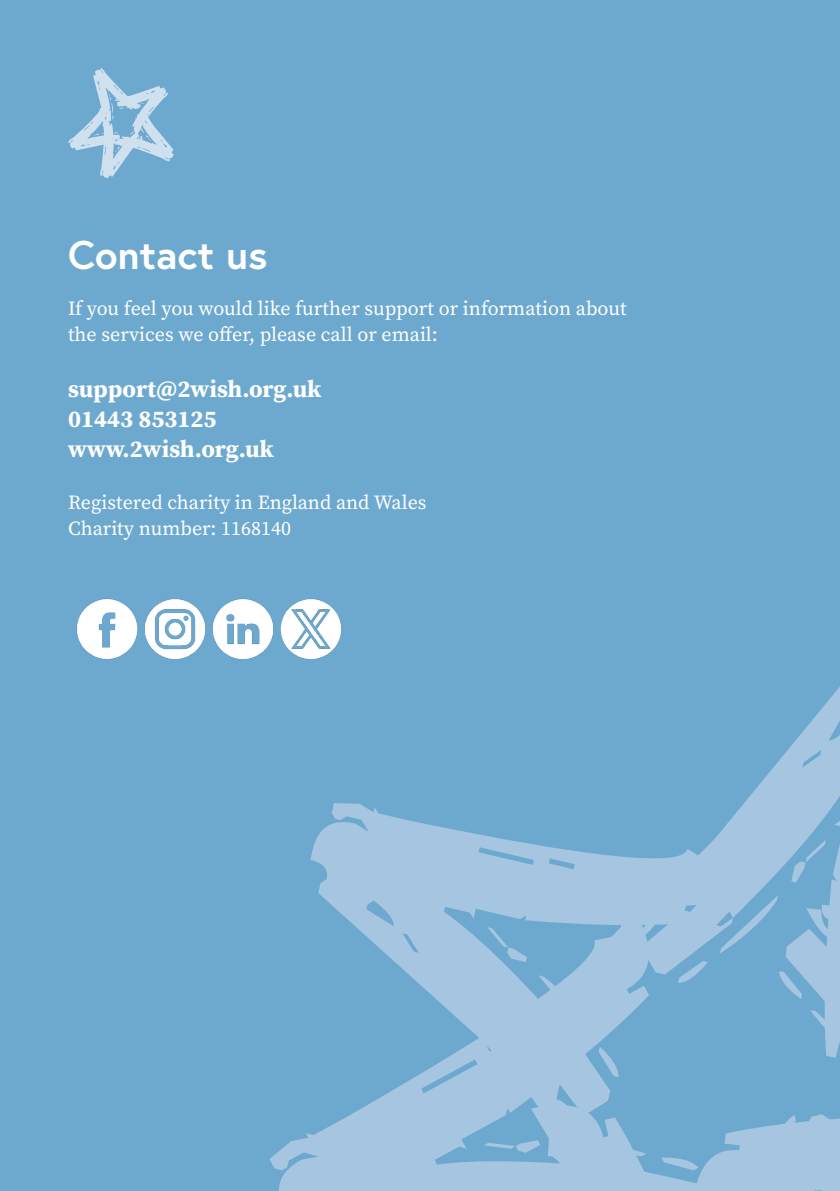
<style>
.page{position:relative;width:840px;height:1191px;background:#fff}
.page>*{position:absolute;margin:0;border:0;box-sizing:border-box;transform-origin:0 0}
.t1{font:700 40px "Europa";color:#fff}
.t2{font:700 24px "Source Serif Pro";color:#fff}
.t3{font:20px/26px "Source Serif Pro";color:#fff}
</style>
<div class="page">
<div style="left:0;top:0;width:839px;height:1191px;background:#6da9cf"></div>
<svg style="left:732px;top:688px;width:107px;height:216px;fill:#a5c5e0"></svg>
<svg style="left:269px;top:1133px;width:423px;height:58px;fill:#a5c5e0"></svg>
<svg style="left:692px;top:904px;width:147px;height:287px"></svg>
<svg style="left:310px;top:803px;width:422px;height:335px;fill:#a5c5e0"></svg>
<svg style="left:68px;top:68px;width:106px;height:110px"></svg>
<img style="left:76px;top:598px;width:266px;height:62px">
<p class="t1" style="left:68px;top:228px;width:201px">Contact us</p>
<p class="t3" style="left:68px;top:295px;width:559px">If you feel you would like further support or information about the services we offer, please call or email:</p>
<p class="t2" style="left:68px;top:372px;width:255px">support@2wish.org.uk</p>
<p class="t2" style="left:68px;top:402px;width:150px">01443 853125</p>
<p class="t2" style="left:68px;top:432px;width:207px">www.2wish.org.uk</p>
<p class="t3" style="left:68px;top:489px;width:360px">Registered charity in England and Wales</p>
<p class="t3" style="left:68px;top:515px;width:224px">Charity number: 1168140</p>
</div>
